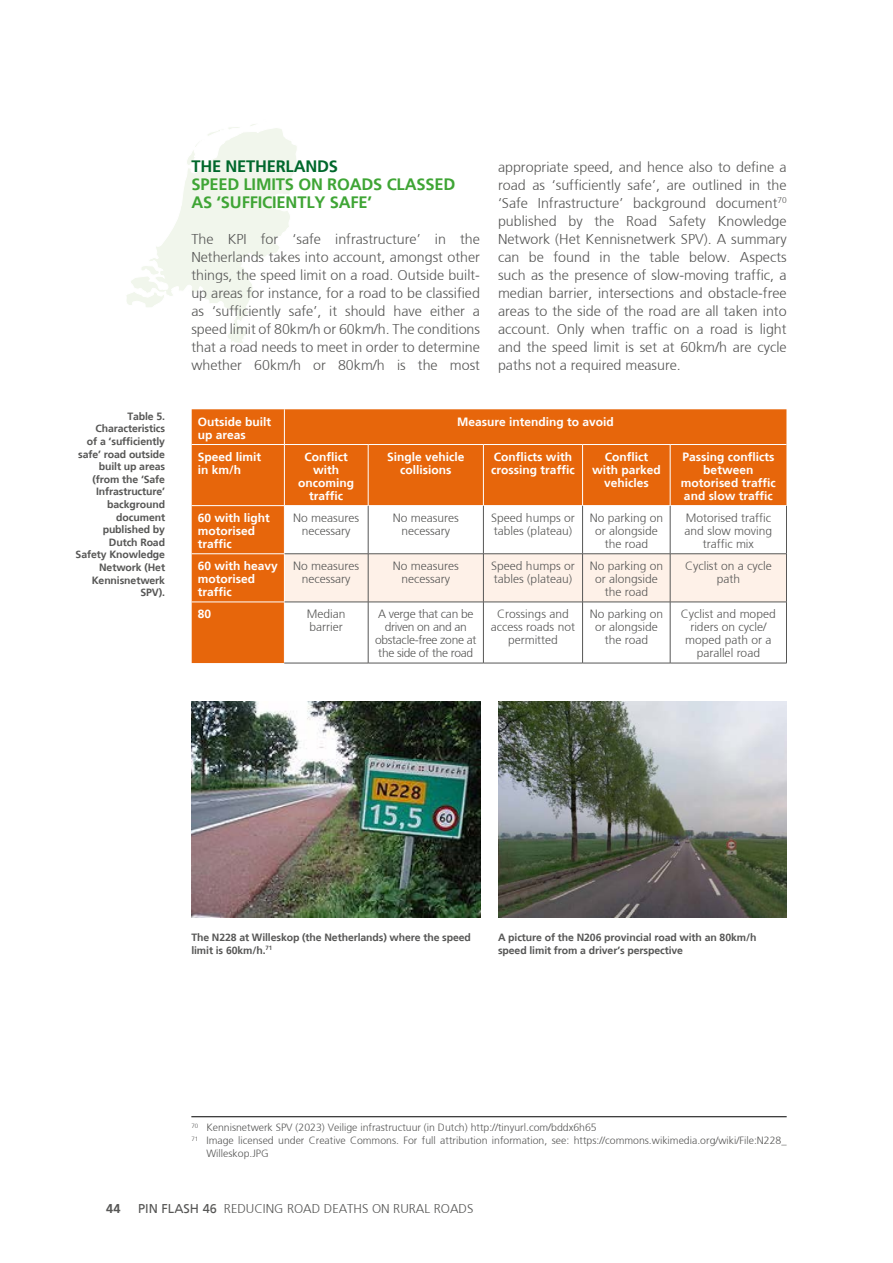
<style>
.page{position:relative;width:893px;height:1263px;background:#fff}
.page>*{position:absolute;margin:0;border:0;box-sizing:border-box;transform-origin:0 0}
.Country_subject{font:700 16.5px/18px "Frutiger";letter-spacing:-.01em;color:#3fa535}
.Country_name{font:700 16.5px "Frutiger";letter-spacing:-.01em;color:#00682c}
.Body_text{font:300 14.25px/18px "Frutiger";color:#575756;text-align:justify}
.t1{font:300 12.75px "Frutiger";color:#575756}
.t2{font:700 12.75px "Frutiger";color:#575756}
.t3{font:300 12px/12.9px "Frutiger";color:#575756;text-align:center}
.t4{font:700 12px/12.9px "Frutiger";color:#fff}
.t5{font:300 12px/12.9px "Frutiger";letter-spacing:-.025em;color:#575756;text-align:center}
.Figure_discript_bold{font:700 10.5px/12.6px "Frutiger";letter-spacing:-.01em;color:#575756}
.Footnote{font:300 10.5px/12.6px "Frutiger";color:#575756}
.s1{font-weight:400}
</style>
<div class="page">
<svg style="left:127px;top:124px;width:170px;height:219px"></svg>
<hr style="left:191px;top:1116px;width:596px;height:1px;background:#000">
<svg style="left:192px;top:409px;width:594px;height:254px;fill:#e7660b"></svg>
<div style="left:285px;top:554px;width:501px;height:48px;background:#fef1e8"></div>
<hr style="left:284px;top:409px;width:1px;height:35px;background:#fff">
<hr style="left:192px;top:444px;width:92px;height:1px;background:#fff">
<hr style="left:284px;top:444px;width:84px;height:1px;background:#fff">
<hr style="left:284px;top:445px;width:1px;height:60px;background:#fff">
<hr style="left:368px;top:444px;width:115px;height:1px;background:#fff">
<hr style="left:368px;top:445px;width:1px;height:60px;background:#fff">
<hr style="left:483px;top:444px;width:100px;height:1px;background:#fff">
<hr style="left:483px;top:445px;width:1px;height:60px;background:#fff">
<hr style="left:583px;top:444px;width:87px;height:1px;background:#fff">
<hr style="left:582px;top:445px;width:1px;height:60px;background:#fff">
<hr style="left:670px;top:444px;width:116px;height:1px;background:#fff">
<hr style="left:670px;top:445px;width:1px;height:60px;background:#fff">
<hr style="left:192px;top:505px;width:92px;height:1px;background:#fff">
<hr style="left:284px;top:505px;width:84px;height:1px;background:#fff">
<hr style="left:284px;top:506px;width:1px;height:48px;background:#fff">
<hr style="left:368px;top:505px;width:115px;height:1px;background:#fff">
<hr style="left:483px;top:505px;width:100px;height:1px;background:#fff">
<hr style="left:583px;top:505px;width:87px;height:1px;background:#fff">
<hr style="left:670px;top:505px;width:117px;height:1px;background:#fff">
<hr style="left:192px;top:553px;width:93px;height:1px;background:#fff">
<hr style="left:284px;top:554px;width:1px;height:48px;background:#fff">
<hr style="left:192px;top:602px;width:93px;height:1px;background:#fff">
<hr style="left:284px;top:602px;width:1px;height:61px;background:#fff">
<hr style="left:368px;top:506px;width:1px;height:48px;background:#575756">
<hr style="left:483px;top:506px;width:1px;height:48px;background:#575756">
<hr style="left:582px;top:506px;width:1px;height:48px;background:#575756">
<hr style="left:670px;top:506px;width:1px;height:48px;background:#575756">
<hr style="left:786px;top:506px;width:1px;height:48px;background:#575756">
<hr style="left:285px;top:553px;width:83px;height:1px;background:#575756">
<hr style="left:368px;top:553px;width:115px;height:1px;background:#575756">
<hr style="left:368px;top:554px;width:1px;height:48px;background:#575756">
<hr style="left:483px;top:553px;width:100px;height:1px;background:#575756">
<hr style="left:483px;top:554px;width:1px;height:48px;background:#575756">
<hr style="left:583px;top:553px;width:87px;height:1px;background:#575756">
<hr style="left:582px;top:554px;width:1px;height:48px;background:#575756">
<hr style="left:670px;top:553px;width:117px;height:1px;background:#575756">
<hr style="left:670px;top:554px;width:1px;height:48px;background:#575756">
<hr style="left:786px;top:554px;width:1px;height:48px;background:#575756">
<hr style="left:285px;top:602px;width:83px;height:1px;background:#575756">
<hr style="left:368px;top:602px;width:115px;height:1px;background:#575756">
<hr style="left:368px;top:602px;width:1px;height:61px;background:#575756">
<hr style="left:483px;top:602px;width:100px;height:1px;background:#575756">
<hr style="left:483px;top:602px;width:1px;height:61px;background:#575756">
<hr style="left:583px;top:602px;width:87px;height:1px;background:#575756">
<hr style="left:582px;top:602px;width:1px;height:61px;background:#575756">
<hr style="left:670px;top:602px;width:117px;height:1px;background:#575756">
<hr style="left:670px;top:602px;width:1px;height:61px;background:#575756">
<hr style="left:786px;top:602px;width:1px;height:61px;background:#575756">
<hr style="left:284px;top:663px;width:84px;height:1px;background:#575756">
<hr style="left:368px;top:663px;width:115px;height:1px;background:#575756">
<hr style="left:483px;top:663px;width:100px;height:1px;background:#575756">
<hr style="left:583px;top:663px;width:87px;height:1px;background:#575756">
<hr style="left:670px;top:663px;width:117px;height:1px;background:#575756">
<img style="left:498px;top:702px;width:289px;height:216px">
<img style="left:192px;top:702px;width:288px;height:216px">
<p class="Figure_discript_bold" style="left:76px;top:410px;width:91px;text-align:right">Table 5.<br>Characteristics<br>of a ‘sufficiently safe’ road outside built up areas (from the ‘Safe<br>Infrastructure’ background document published by<br>Dutch Road<br>Safety Knowledge<br>Network (Het<br>Kennisnetwerk<br>SPV).</p>
<p class="Country_name" style="left:191px;top:156px;width:148px">THE NETHERLANDS</p>
<p class="Country_subject" style="left:191px;top:175px;width:266px">SPEED LIMITS ON ROADS CLASSED<br>AS ‘SUFFICIENTLY SAFE’</p>
<p class="Body_text" style="left:191px;top:230px;width:290px">The KPI for ‘safe infrastructure’ in the Netherlands takes into account, amongst other things, the speed limit on a road. Outside built&shy;up areas for instance, for a road to be classified as ‘sufficiently safe’, it should have either a speed limit of 80km/h or 60km/h. The conditions that a road needs to meet in order to determine whether 60km/h or 80km/h is the most</p>
<p class="Body_text" style="left:498px;top:158px;width:290px">appropriate speed, and hence also to define a road as ‘sufficiently safe’, are outlined in the ‘Safe Infrastructure’ background document<sup>70 </sup>published by the Road Safety Knowledge Network (Het Kennisnetwerk SPV). A summary can be found in the table below. Aspects such as the presence of slow-moving traffic, a median barrier, intersections and obstacle-free areas to the side of the road are all taken into account. Only when traffic on a road is light and the speed limit is set at 60km/h are cycle paths not a required measure.</p>
<p class="t4" style="left:198px;top:415px;width:75px">Outside built up areas</p>
<p class="t4" style="left:457px;top:415px;width:158px">Measure intending to avoid</p>
<p class="t4" style="left:198px;top:450px;width:65px">Speed limit in km/h</p>
<p class="t4" style="left:298px;top:450px;width:57px;text-align:center">Conflict with oncoming traffic</p>
<p class="t4" style="left:387px;top:450px;width:79px;text-align:center">Single vehicle collisions</p>
<p class="t4" style="left:491px;top:450px;width:85px">Conflicts with crossing traffic</p>
<p class="t4" style="left:592px;top:450px;width:70px;text-align:center">Conflict with parked vehicles</p>
<p class="t4" style="left:681px;top:450px;width:96px;text-align:center">Passing conflicts between motorised traffic and slow traffic</p>
<p class="t4" style="left:198px;top:511px;width:74px">60 with light motorised traffic</p>
<p class="t3" style="left:293px;top:511px;width:68px">No measures necessary</p>
<p class="t3" style="left:393px;top:511px;width:68px">No measures necessary</p>
<p class="t3" style="left:491px;top:511px;width:85px;text-align:left">Speed humps or tables (plateau)</p>
<p class="t3" style="left:590px;top:511px;width:75px">No parking on or alongside the road</p>
<p class="t3" style="left:685px;top:511px;width:89px">Motorised traffic and slow moving traffic mix</p>
<p class="t4" style="left:198px;top:559px;width:82px">60 with heavy motorised traffic</p>
<p class="t3" style="left:293px;top:559px;width:68px">No measures necessary</p>
<p class="t3" style="left:393px;top:559px;width:68px">No measures necessary</p>
<p class="t3" style="left:491px;top:559px;width:85px;text-align:left">Speed humps or tables (plateau)</p>
<p class="t3" style="left:590px;top:559px;width:75px">No parking on or alongside the road</p>
<p class="t3" style="left:685px;top:559px;width:88px">Cyclist on a cycle path</p>
<p class="t4" style="left:198px;top:607px;width:15px">80</p>
<p class="t3" style="left:307px;top:608px;width:40px;text-align:left">Median barrier</p>
<p class="t5" style="left:375px;top:608px;width:103px">A verge that can be driven on and an obstacle-free zone at the side of the road</p>
<p class="t3" style="left:491px;top:608px;width:86px">Crossings and access roads not permitted</p>
<p class="t3" style="left:590px;top:608px;width:75px">No parking on or alongside the road</p>
<p class="t3" style="left:681px;top:608px;width:96px">Cyclist and moped riders on cycle/ moped path or a parallel road</p>
<p class="Figure_discript_bold" style="left:191px;top:931px;width:281px">The N228 at Willeskop (the Netherlands) where the speed limit is 60km/h.<sup>71</sup></p>
<p class="Figure_discript_bold" style="left:498px;top:931px;width:260px">A picture of the N206 provincial road with an 80km/h speed limit from a driver’s perspective</p>
<p class="Footnote" style="left:191px;top:1121px;width:407px"><sup>70</sup> Kennisnetwerk SPV (2023) Veilige infrastructuur (in Dutch) http://tinyurl.com/bddx6h65</p>
<p class="Footnote" style="left:206px;top:1134px;width:582px;text-indent:-15px"><sup>71</sup> Image licensed under Creative Commons. For full attribution information, see: https://commons.wikimedia.org/wiki/File:N228_<br>Willeskop.JPG</p>
<p class="t2" style="left:106px;top:1201px;width:16px">44</p>
<p class="t1" style="left:138px;top:1201px;width:337px"><span class="s1">PIN FLASH 46</span> REDUCING ROAD DEATHS ON RURAL ROADS</p>
</div>
